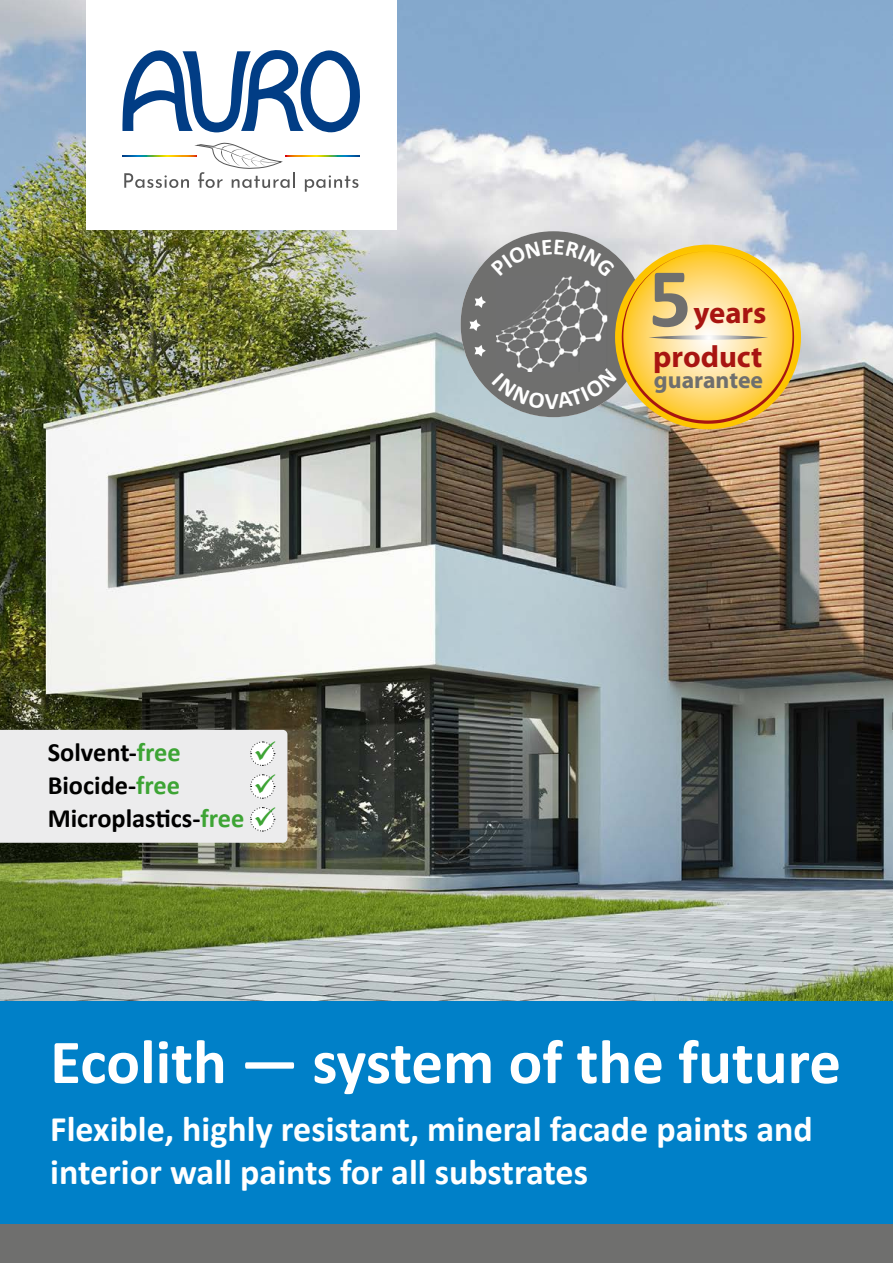
<style>
.page{position:relative;width:893px;height:1263px;background:#fff}
.page>*{position:absolute;margin:0;border:0;box-sizing:border-box;transform-origin:0 0}
.t1{font:700 84.45px "Calibri";color:#6f6f6e}
.t2{font:700 63px "Calibri";color:#fff}
.t3{font:700 36px/43.2px "Calibri";color:#fff}
.t4{font:700 30.75px/43.8px "Myriad";color:#a81511;text-align:right}
.t5{font:29.7px/32.8px "Wingdings";color:#3da434;text-align:justify}
.t6{font:700 26.4px/33px "Calibri";color:#000}
.t7{font:700 23.85px "Myriad";color:#6f6f6e}
.t8{font:700 23.4px "Calibri";color:#fff}
.s1{color:#3da434}
</style>
<div class="page">
<img style="left:0;top:0;width:893px;height:1001px">
<div style="left:86px;top:0;width:311px;height:229px;background:#fff"></div>
<svg style="left:124px;top:173px;width:65px;height:15px"></svg>
<svg style="left:305px;top:175px;width:53px;height:17px"></svg>
<svg style="left:122px;top:50px;width:238px;height:82px"></svg>
<svg style="left:197px;top:142px;width:98px;height:46px"></svg>
<svg style="left:286px;top:155px;width:73px;height:2px"></svg>
<svg style="left:122px;top:155px;width:74px;height:2px"></svg>
<div style="left:0;top:1001px;width:893px;height:262px;background:#0080c8"></div>
<div style="left:0;top:1225px;width:893px;height:38px;background:#6f6f6e"></div>
<div style="left:0;top:730px;width:287px;height:113px;background:#ececed"></div>
<svg style="left:461px;top:231px;width:340px;height:198px;background:#bdad81"></svg>
<p class="t6" style="left:48px;top:736px;width:198px">Solvent-<span class="s1">free<br></span>Biocide-<span class="s1">free<br></span>Microplastics-<span class="s1">free</span></p>
<p class="t5" style="left:253px;top:738px;width:25px">✓ ✓ ✓</p>
<p class="t8" style="left:545px;top:386px;width:16px">V</p>
<h1 class="t1" style="left:649px;top:244px;width:44px">5</h1>
<p class="t4" style="left:653px;top:292px;width:115px">years product</p>
<p class="t7" style="left:654px;top:368px;width:111px">guarantee</p>
<h2 class="t2" style="left:50px;top:1017px;width:792px">Ecolith — system of the future</h2>
<p class="t3" style="left:50px;top:1107px;width:764px">Flexible, highly resistant, mineral facade paints and interior wall paints for all substrates</p>
</div>
